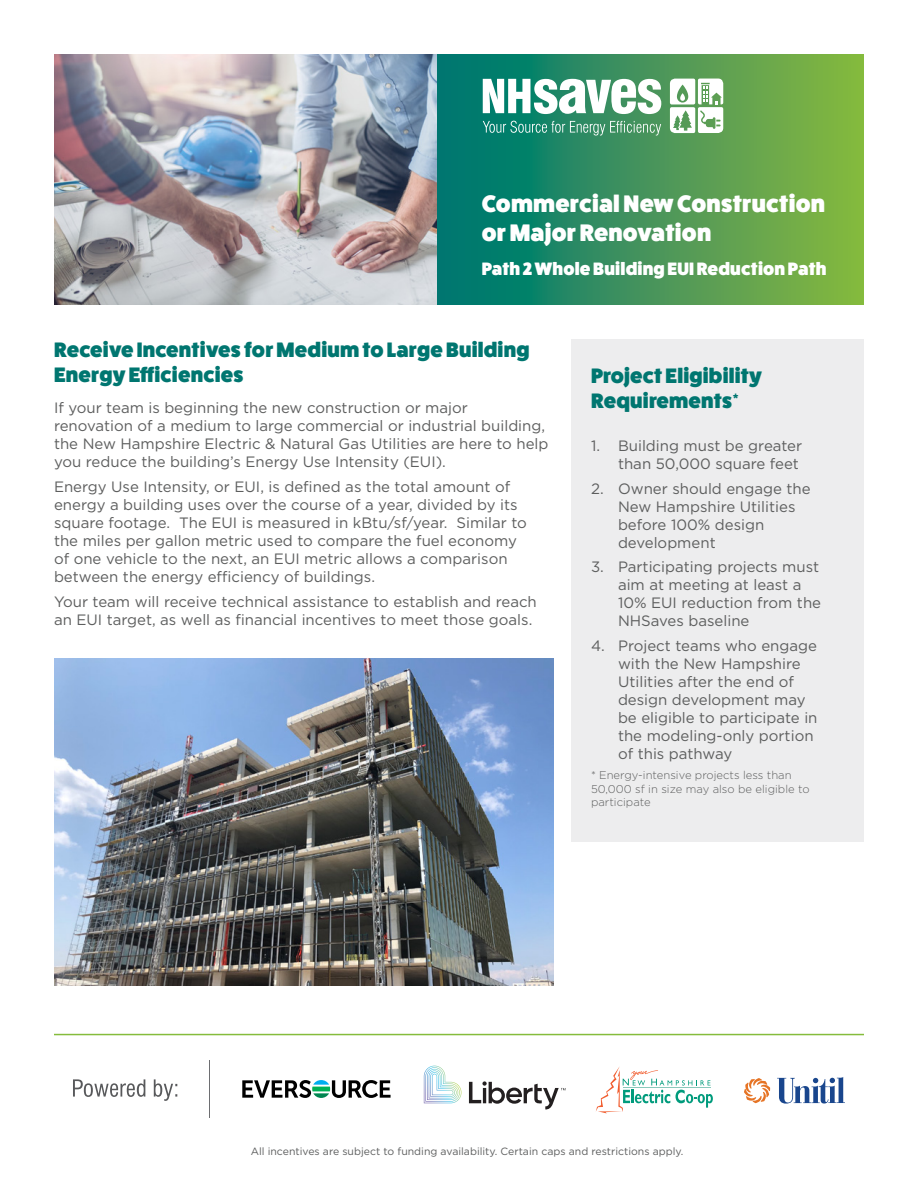
<style>
.page{position:relative;width:918px;height:1188px;background:#fff}
.page>*{position:absolute;margin:0;border:0;box-sizing:border-box;transform-origin:0 0}
.t1{font:24px/28.8px "Fat Frank Free";letter-spacing:.01em;color:#fff}
.t2{font:800 21px/25.2px "Fat Frank";letter-spacing:.01em;color:#007670}
.t3{font:18px "Fat Frank Free";letter-spacing:.01em;color:#fff}
.t4{font:15px/18px "Gotham";color:#5d5e5e}
.t5{font:300 11.25px/13.5px "Gotham";color:#5d5e5e}
.t6{font:10.5px "Gotham";color:#5d5e5e}
</style>
<div class="page">
<hr style="left:54px;top:1034px;width:810px;height:1px;background:#85bc3c">
<img style="left:54px;top:54px;width:383px;height:251px">
<svg style="left:437px;top:54px;width:427px;height:251px;background:#429658"></svg>
<div style="left:572px;top:339px;width:292px;height:502px;background:#ededee"></div>
<img style="left:54px;top:659px;width:499px;height:327px">
<svg style="left:670px;top:79px;width:53px;height:54px"></svg>
<svg style="left:483px;top:79px;width:178px;height:35px"></svg>
<svg style="left:483px;top:121px;width:178px;height:15px;background:#4a9d80"></svg>
<svg style="left:242px;top:1080px;width:149px;height:18px"></svg>
<svg style="left:744px;top:1077px;width:101px;height:27px"></svg>
<svg style="left:596px;top:1066px;width:117px;height:47px"></svg>
<hr style="left:210px;top:1061px;width:1px;height:57px;background:#6d6e71">
<svg style="left:73px;top:1079px;width:104px;height:22px"></svg>
<svg style="left:423px;top:1066px;width:143px;height:44px"></svg>
<h1 class="t1" style="left:482px;top:191px;width:345px">Commercial New Construction or Major Renovation</h1>
<p class="t3" style="left:482px;top:261px;width:346px">Path 2 Whole Building EUI Reduction Path</p>
<h2 class="t2" style="left:54px;top:337px;width:477px">Receive Incentives for Medium to Large Building<br>Energy Efficiencies</h2>
<p class="t4" style="left:54px;top:399px;width:496px">If your team is beginning the new construction or major renovation of a medium to large commercial or industrial building, the New Hampshire Electric &amp; Natural Gas Utilities are here to help you reduce the building’s Energy Use Intensity (EUI).</p>
<p class="t4" style="left:54px;top:477px;width:474px">Energy Use Intensity, or EUI, is defined as the total amount of energy a building uses over the course of a year, divided by its square footage. The EUI is measured in kBtu/sf/year. Similar to the miles per gallon metric used to compare the fuel economy of one vehicle to the next, an EUI metric allows a comparison between the energy efficiency of buildings.</p>
<p class="t4" style="left:54px;top:592px;width:484px">Your team will receive technical assistance to establish and reach an EUI target, as well as financial incentives to meet those goals.</p>
<h2 class="t2" style="left:591px;top:363px;width:173px">Project Eligibility<br>Requirements*</h2>
<p class="t4" style="left:591px;top:436px;width:213px;text-align:right">1. Building must be greater than 50,000 square feet</p>
<p class="t4" style="left:618px;top:479px;width:194px;text-indent:-27px">2. Owner should engage the<br>New Hampshire Utilities before 100% design development</p>
<p class="t4" style="left:618px;top:558px;width:205px;text-indent:-27px">3. Participating projects must aim at meeting at least a<br>10% EUI reduction from the<br>NHSaves baseline</p>
<p class="t4" style="left:618px;top:636px;width:201px;text-indent:-27px">4. Project teams who engage with the New Hampshire<br>Utilities after the end of design development may be eligible to participate in the modeling-only portion of this pathway</p>
<p class="t5" style="left:591px;top:768px;width:220px">* Energy-intensive projects less than<br>50,000 sf in size may also be eligible to participate</p>
<p class="t6" style="left:251px;top:1145px;width:434px">All incentives are subject to funding availability. Certain caps and restrictions apply.</p>
</div>
